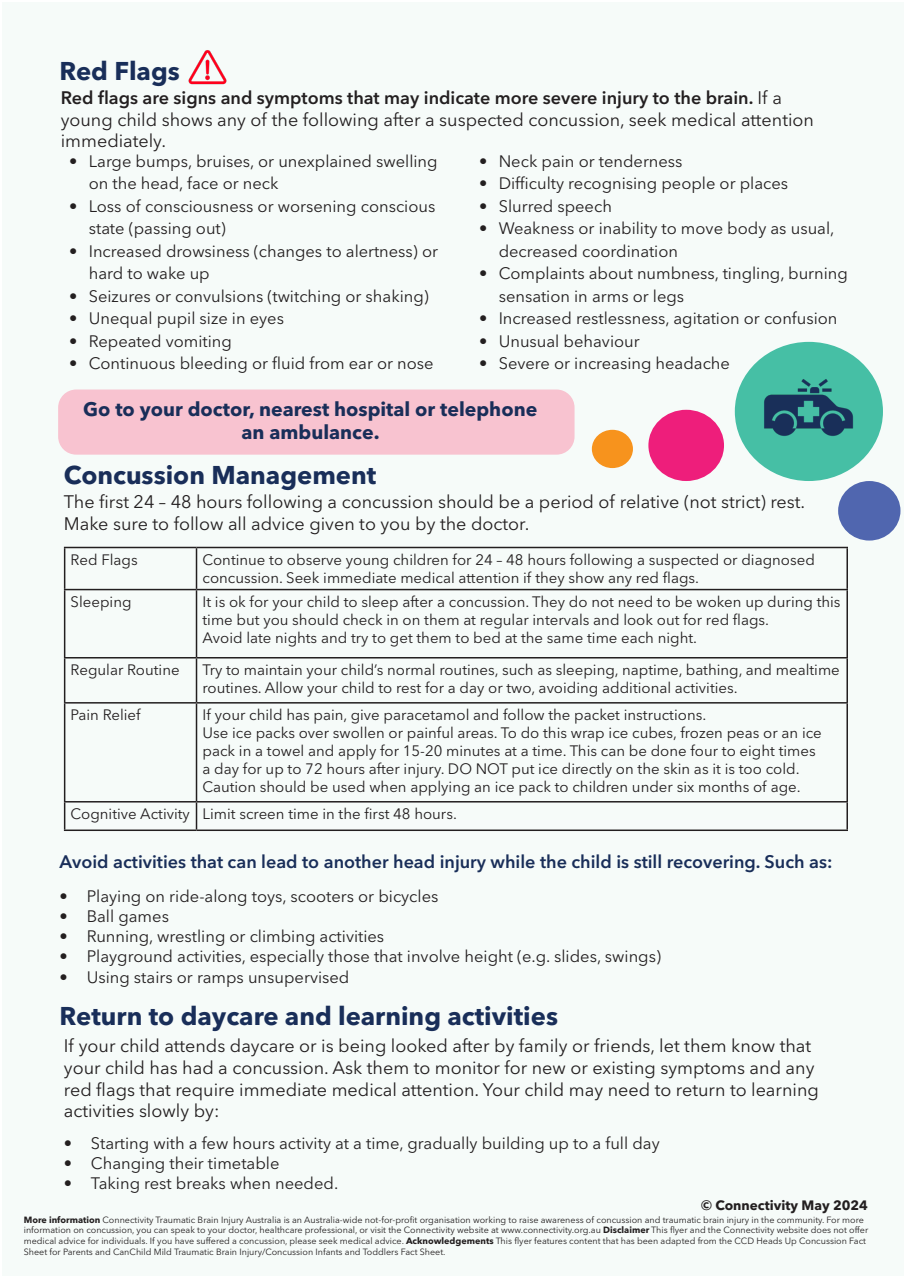
<style>
.page{position:relative;width:908px;height:1278px;background:#fff}
.page>*{position:absolute;margin:0;border:0;box-sizing:border-box;transform-origin:0 0}
.t1{font:700 25.5px "Avenir Next LT Pro";color:#192e59}
.t2{font:700 19.5px/23.4px "Avenir Next LT Pro";color:#192e59;text-align:center}
.t3{font:18px/21.6px "Avenir Next LT Pro";color:#231f20}
.t4{font:600 18px "Avenir Next LT Pro";color:#192e59}
.t5{font:16.5px/22.5px "Avenir Next LT Pro";color:#231f20}
.t6{font:15px/18px "Avenir Next LT Pro";color:#231f20}
.t7{font:700 13.5px "Avenir Next LT Pro";color:#231f20}
.t8{font:9px/10.8px "Avenir Next LT Pro";color:#231f20}
.s1{font-weight:600}
.s2{font-weight:700}
</style>
<div class="page">
<div style="left:2px;top:2px;width:901px;height:1274px;background:#f6fbf9"></div>
<div style="left:838px;top:481px;width:62px;height:59px;background:#5066af;border-radius:50%"></div>
<div style="left:592px;top:430px;width:41px;height:38px;background:#f7931d;border-radius:50%"></div>
<div style="left:735px;top:342px;width:148px;height:139px;background:#46bfa5;border-radius:50%"></div>
<div style="left:648px;top:410px;width:76px;height:71px;background:#ee1e7b;border-radius:50%"></div>
<img style="left:764px;top:379px;width:90px;height:57px">
<img style="left:188px;top:50px;width:39px;height:35px">
<hr style="left:64px;top:547px;width:133px;height:1px;background:#231f20">
<hr style="left:64px;top:548px;width:1px;height:41px;background:#231f20">
<hr style="left:196px;top:547px;width:652px;height:1px;background:#231f20">
<hr style="left:196px;top:548px;width:1px;height:41px;background:#231f20">
<hr style="left:846px;top:548px;width:2px;height:41px;background:#231f20">
<hr style="left:64px;top:589px;width:133px;height:1px;background:#231f20">
<hr style="left:64px;top:590px;width:1px;height:67px;background:#231f20">
<hr style="left:196px;top:589px;width:652px;height:1px;background:#231f20">
<hr style="left:196px;top:590px;width:1px;height:67px;background:#231f20">
<hr style="left:846px;top:590px;width:2px;height:67px;background:#231f20">
<hr style="left:64px;top:657px;width:133px;height:1px;background:#231f20">
<hr style="left:64px;top:658px;width:1px;height:44px;background:#231f20">
<hr style="left:196px;top:657px;width:652px;height:1px;background:#231f20">
<hr style="left:196px;top:658px;width:1px;height:44px;background:#231f20">
<hr style="left:846px;top:658px;width:2px;height:44px;background:#231f20">
<hr style="left:64px;top:702px;width:133px;height:1px;background:#231f20">
<hr style="left:64px;top:703px;width:1px;height:98px;background:#231f20">
<hr style="left:196px;top:702px;width:652px;height:1px;background:#231f20">
<hr style="left:196px;top:703px;width:1px;height:98px;background:#231f20">
<hr style="left:846px;top:703px;width:2px;height:98px;background:#231f20">
<hr style="left:64px;top:801px;width:133px;height:1px;background:#231f20">
<svg style="left:64px;top:802px;width:1px;height:27px"></svg>
<hr style="left:196px;top:801px;width:652px;height:1px;background:#231f20">
<svg style="left:196px;top:802px;width:1px;height:27px"></svg>
<hr style="left:846px;top:802px;width:2px;height:27px;background:#231f20">
<hr style="left:64px;top:829px;width:133px;height:2px;background:#231f20">
<hr style="left:196px;top:829px;width:652px;height:2px;background:#231f20">
<div style="left:58px;top:389px;width:517px;height:66px;background:#f8c3d0;border-radius:18px"></div>
<p class="t1" style="left:59px;top:56px;width:122px">Red Flags</p>
<p class="t3" style="left:61px;top:87px;width:755px"><span class="s1">Red flags are signs and symptoms that may indicate more severe injury to the brain.</span> If a young child shows any of the following after a suspected concussion, seek medical attention immediately.</p>
<p class="t5" style="left:89px;top:150px;width:350px;text-indent:-20px">• Large bumps, bruises, or unexplained swelling on the head, face or neck</p>
<p class="t5" style="left:89px;top:195px;width:348px;text-indent:-20px">• Loss of consciousness or worsening conscious state (passing out)</p>
<p class="t5" style="left:89px;top:240px;width:351px;text-indent:-20px">• Increased drowsiness (changes to alertness) or hard to wake up</p>
<p class="t5" style="left:69px;top:285px;width:361px">• Seizures or convulsions (twitching or shaking)</p>
<p class="t5" style="left:69px;top:307px;width:216px">• Unequal pupil size in eyes</p>
<p class="t5" style="left:69px;top:330px;width:164px">• Repeated vomiting</p>
<p class="t5" style="left:69px;top:352px;width:366px">• Continuous bleeding or fluid from ear or nose</p>
<p class="t5" style="left:479px;top:150px;width:205px">• Neck pain or tenderness</p>
<p class="t5" style="left:479px;top:172px;width:311px">• Difficulty recognising people or places</p>
<p class="t5" style="left:479px;top:195px;width:134px">• Slurred speech</p>
<p class="t5" style="left:499px;top:217px;width:337px;text-indent:-20px">• Weakness or inability to move body as usual, decreased coordination</p>
<p class="t5" style="left:499px;top:262px;width:351px;text-indent:-20px">• Complaints about numbness, tingling, burning sensation in arms or legs</p>
<p class="t5" style="left:479px;top:307px;width:360px">• Increased restlessness, agitation or confusion</p>
<p class="t5" style="left:479px;top:330px;width:162px">• Unusual behaviour</p>
<p class="t5" style="left:479px;top:352px;width:252px">• Severe or increasing headache</p>
<p class="t2" style="left:83px;top:397px;width:456px">Go to your doctor, nearest hospital or telephone an ambulance.</p>
<p class="t1" style="left:64px;top:459px;width:314px">Concussion Management</p>
<p class="t3" style="left:64px;top:491px;width:743px">The first 24 – 48 hours following a concussion should be a period of relative (not strict) rest.<br>Make sure to follow all advice given to you by the doctor.</p>
<p class="t6" style="left:71px;top:550px;width:69px">Red Flags</p>
<p class="t6" style="left:202px;top:550px;width:614px">Continue to observe young children for 24 – 48 hours following a suspected or diagnosed concussion. Seek immediate medical attention if they show any red flags.</p>
<p class="t6" style="left:71px;top:593px;width:62px">Sleeping</p>
<p class="t6" style="left:202px;top:593px;width:640px">It is ok for your child to sleep after a concussion. They do not need to be woken up during this time but you should check in on them at regular intervals and look out for red flags.</p>
<p class="t6" style="left:202px;top:629px;width:496px">Avoid late nights and try to get them to bed at the same time each night.</p>
<p class="t6" style="left:71px;top:661px;width:111px">Regular Routine</p>
<p class="t6" style="left:202px;top:661px;width:639px">Try to maintain your child’s normal routines, such as sleeping, naptime, bathing, and mealtime routines. Allow your child to rest for a day or two, avoiding additional activities.</p>
<p class="t6" style="left:71px;top:706px;width:71px">Pain Relief</p>
<p class="t6" style="left:202px;top:706px;width:505px">If your child has pain, give paracetamol and follow the packet instructions.</p>
<p class="t6" style="left:202px;top:724px;width:621px">Use ice packs over swollen or painful areas. To do this wrap ice cubes, frozen peas or an ice pack in a towel and apply for 15-20 minutes at a time. This can be done four to eight times a day for up to 72 hours after injury. DO NOT put ice directly on the skin as it is too cold.<br>Caution should be used when applying an ice pack to children under six months of age.</p>
<p class="t6" style="left:71px;top:805px;width:121px">Cognitive Activity</p>
<p class="t6" style="left:202px;top:805px;width:256px">Limit screen time in the first 48 hours.</p>
<p class="t4" style="left:60px;top:851px;width:774px">Avoid activities that can lead to another head injury while the child is still recovering. Such as:</p>
<p class="t5" style="left:60px;top:885px;width:380px">• Playing on ride-along toys, scooters or bicycles</p>
<p class="t5" style="left:60px;top:905px;width:111px">• Ball games</p>
<p class="t5" style="left:60px;top:925px;width:326px">• Running, wrestling or climbing activities</p>
<p class="t5" style="left:60px;top:945px;width:603px">• Playground activities, especially those that involve height (e.g. slides, swings)</p>
<p class="t5" style="left:60px;top:966px;width:291px">• Using stairs or ramps unsupervised</p>
<p class="t1" style="left:60px;top:1000px;width:500px">Return to daycare and learning activities</p>
<p class="t3" style="left:64px;top:1035px;width:756px">If your child attends daycare or is being looked after by family or friends, let them know that your child has had a concussion. Ask them to monitor for new or existing symptoms and any red flags that require immediate medical attention. Your child may need to return to learning activities slowly by:</p>
<p class="t5" style="left:64px;top:1132px;width:597px">• Starting with a few hours activity at a time, gradually building up to a full day</p>
<p class="t5" style="left:64px;top:1152px;width:217px">• Changing their timetable</p>
<p class="t5" style="left:64px;top:1171px;width:276px">• Taking rest breaks when needed.</p>
<p class="t7" style="left:701px;top:1197px;width:168px">© Connectivity May 2024</p>
<p class="t8" style="left:24px;top:1214px;width:846px"><span class="s2">More information</span> Connectivity Traumatic Brain Injury Australia is an Australia-wide not-for-profit organisation working to raise awareness of concussion and traumatic brain injury in the community. For more information on concussion, you can speak to your doctor, healthcare professional, or visit the Connectivity website at www.connectivity.org.au <span class="s2">Disclaimer</span> This flyer and the Connectivity website does not offer medical advice for individuals. If you have suffered a concussion, please seek medical advice. <span class="s2">Acknowledgements</span> This flyer features content that has been adapted from the CCD Heads Up Concussion Fact Sheet for Parents and CanChild Mild Traumatic Brain Injury/Concussion Infants and Toddlers Fact Sheet.</p>
</div>
